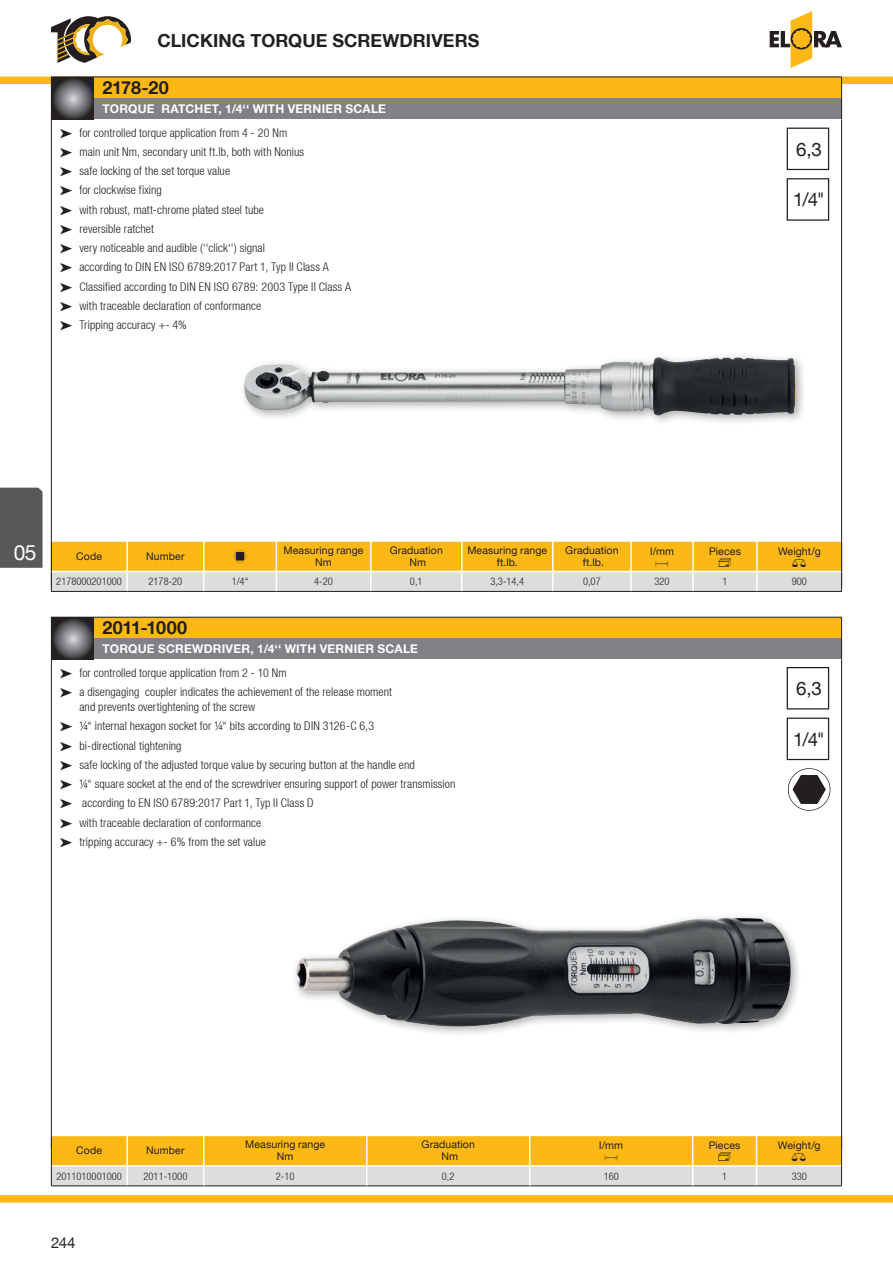
<style>
.page{position:relative;width:893px;height:1263px;background:#fff}
.page>*{position:absolute;margin:0;border:0;box-sizing:border-box;transform-origin:0 0}
.t1{font:21px "Helvetica Neue LT";color:#fff}
.t2{font:18.75px "Helvetica Neue LT";color:#231f20}
.t3{font:700 18px "Helvetica Neue LT";color:#231f20}
.t4{font:15px "Helvetica Neue LT";color:#231f20}
.t5{font:300 condensed 12px/19.2px "Helvetica Neue LT";letter-spacing:.01em;color:#231f20}
.t6{font:700 12px "Helvetica Neue LT";letter-spacing:.02em;color:#fff}
.t7{font:10.5px/12px "Helvetica Neue LT";letter-spacing:.01em;color:#231f20;text-align:center}
.t8{font:300 condensed 10.5px "Helvetica Neue LT";color:#231f20}
.t9{font:10.5px "elopikto 2013";color:#231f20}
.t10{font:10.5px "Tooltime";color:#231f20}
</style>
<div class="page">
<div style="left:0;top:1195px;width:893px;height:7px;background:#fcb814"></div>
<div style="left:0;top:77px;width:893px;height:7px;background:#fcb814"></div>
<svg style="left:770px;top:11px;width:72px;height:57px"></svg>
<svg style="left:51px;top:16px;width:80px;height:47px"></svg>
<div style="left:0;top:488px;width:43px;height:80px;background:#57585a"></div>
<div style="left:94px;top:617px;width:748px;height:21px;background:#fcb814"></div>
<div style="left:94px;top:638px;width:748px;height:22px;background:#808285"></div>
<hr style="left:51px;top:617px;width:43px;height:1px;background:#231f20">
<svg style="left:51px;top:618px;width:1px;height:42px"></svg>
<hr style="left:94px;top:617px;width:748px;height:1px;background:#231f20">
<svg style="left:841px;top:617px;width:1px;height:43px"></svg>
<hr style="left:841px;top:660px;width:1px;height:489px;background:#231f20">
<hr style="left:51px;top:660px;width:1px;height:489px;background:#231f20">
<svg style="left:52px;top:618px;width:42px;height:42px;background:#58585a"></svg>
<svg style="left:51px;top:1136px;width:791px;height:50px;background:#edc669"></svg>
<div style="left:94px;top:77px;width:748px;height:21px;background:#fcb814"></div>
<div style="left:94px;top:98px;width:748px;height:21px;background:#808285"></div>
<svg style="left:51px;top:77px;width:1px;height:42px"></svg>
<hr style="left:94px;top:77px;width:748px;height:1px;background:#231f20">
<svg style="left:841px;top:77px;width:1px;height:42px"></svg>
<hr style="left:841px;top:119px;width:1px;height:468px;background:#231f20">
<hr style="left:51px;top:119px;width:1px;height:468px;background:#231f20">
<svg style="left:52px;top:77px;width:42px;height:42px;background:#58585a"></svg>
<hr style="left:51px;top:591px;width:76px;height:1px;background:#231f20">
<hr style="left:127px;top:591px;width:77px;height:1px;background:#231f20">
<hr style="left:204px;top:591px;width:72px;height:1px;background:#231f20">
<hr style="left:276px;top:591px;width:95px;height:1px;background:#231f20">
<hr style="left:371px;top:591px;width:91px;height:1px;background:#231f20">
<hr style="left:462px;top:591px;width:91px;height:1px;background:#231f20">
<hr style="left:553px;top:591px;width:78px;height:1px;background:#231f20">
<hr style="left:631px;top:591px;width:62px;height:1px;background:#231f20">
<hr style="left:693px;top:591px;width:64px;height:1px;background:#231f20">
<hr style="left:757px;top:591px;width:85px;height:1px;background:#231f20">
<svg style="left:51px;top:542px;width:791px;height:49px;background:#eec86a"></svg>
<div style="left:787px;top:718px;width:42px;height:42px;border:1px solid #231f20"></div>
<div style="left:787px;top:667px;width:42px;height:42px;border:1px solid #231f20"></div>
<div style="left:291px;top:913px;width:511px;height:125px;background:#231f20;opacity:.35"></div>
<img style="left:295px;top:918px;width:496px;height:109px">
<div style="left:787px;top:178px;width:42px;height:43px;border:1px solid #231f20"></div>
<div style="left:787px;top:128px;width:42px;height:42px;border:1px solid #231f20"></div>
<div style="left:239px;top:352px;width:568px;height:74px;background:#231f20;opacity:.35"></div>
<img style="left:243px;top:358px;width:553px;height:58px">
<svg style="left:788px;top:768px;width:42px;height:43px"></svg>
<h3 class="t3" style="left:157px;top:30px;width:324px">CLICKING TORQUE SCREWDRIVERS</h3>
<h3 class="t3" style="left:102px;top:76px;width:68px">2178-20</h3>
<p class="t6" style="left:102px;top:101px;width:285px">TORQUE RATCHET, 1/4‘‘ WITH VERNIER SCALE</p>
<p class="t5" style="left:79px;top:123px;width:273px">for controlled torque application from 4 - 20 Nm<br>main unit Nm, secondary unit ft.lb, both with Nonius<br>safe locking of the set torque value<br>for clockwise fixing<br>with robust, matt-chrome plated steel tube<br>reversible ratchet<br>very noticeable and audible (‘‘click‘‘) signal<br>according to DIN EN ISO 6789:2017 Part 1, Typ II Class A Classified according to DIN EN ISO 6789: 2003 Type II Class A with traceable declaration of conformance<br>Tripping accuracy +- 4%</p>
<h2 class="t2" style="left:796px;top:138px;width:27px">6,3</h2>
<h2 class="t2" style="left:793px;top:188px;width:33px">1/4"</h2>
<h1 class="t1" style="left:14px;top:540px;width:24px">05</h1>
<p class="t7" style="left:76px;top:550px;width:27px">Code</p>
<p class="t7" style="left:146px;top:550px;width:40px">Number</p>
<p class="t7" style="left:284px;top:544px;width:81px">Measuring range<br>Nm</p>
<p class="t7" style="left:390px;top:544px;width:55px">Graduation<br>Nm</p>
<p class="t7" style="left:467px;top:544px;width:81px">Measuring range ft.lb.</p>
<p class="t7" style="left:565px;top:544px;width:55px">Graduation ft.lb.</p>
<p class="t7" style="left:650px;top:545px;width:25px">l/mm</p>
<p class="t10" style="left:655px;top:558px;width:15px">T</p>
<p class="t7" style="left:709px;top:545px;width:33px">Pieces</p>
<p class="t9" style="left:719px;top:557px;width:14px">U</p>
<p class="t7" style="left:778px;top:545px;width:44px">Weight/g</p>
<p class="t9" style="left:792px;top:557px;width:16px">V</p>
<p class="t8" style="left:56px;top:576px;width:67px">2178000201000</p>
<p class="t8" style="left:149px;top:576px;width:35px">2178-20</p>
<p class="t8" style="left:232px;top:576px;width:18px">1/4“</p>
<p class="t8" style="left:314px;top:576px;width:20px">4-20</p>
<p class="t8" style="left:410px;top:576px;width:14px">0,1</p>
<p class="t8" style="left:490px;top:576px;width:35px">3,3-14,4</p>
<p class="t8" style="left:583px;top:576px;width:19px">0,07</p>
<p class="t8" style="left:654px;top:576px;width:17px">320</p>
<p class="t8" style="left:722px;top:576px;width:7px">1</p>
<p class="t8" style="left:792px;top:576px;width:17px">900</p>
<h3 class="t3" style="left:102px;top:617px;width:86px">2011-1000</h3>
<p class="t6" style="left:102px;top:641px;width:317px">TORQUE SCREWDRIVER, 1/4‘‘ WITH VERNIER SCALE</p>
<p class="t5" style="left:79px;top:663px;width:314px">for controlled torque application from 2 - 10 Nm<br>a disengaging coupler indicates the achievement of the release moment</p>
<p class="t5" style="left:79px;top:697px;width:378px">and prevents overtightening of the screw<br>¼“ internal hexagon socket for ¼“ bits according to DIN 3126-C 6,3<br>bi-directional tightening<br>safe locking of the adjusted torque value by securing button at the handle end<br>¼“ square socket at the end of the screwdriver ensuring support of power transmission according to EN ISO 6789:2017 Part 1, Typ II Class D<br>with traceable declaration of conformance<br>tripping accuracy +- 6% from the set value</p>
<h2 class="t2" style="left:796px;top:677px;width:27px">6,3</h2>
<h2 class="t2" style="left:793px;top:728px;width:33px">1/4"</h2>
<p class="t7" style="left:76px;top:1144px;width:27px">Code</p>
<p class="t7" style="left:146px;top:1144px;width:40px">Number</p>
<p class="t7" style="left:245px;top:1138px;width:81px">Measuring range<br>Nm</p>
<p class="t7" style="left:422px;top:1138px;width:55px">Graduation<br>Nm</p>
<p class="t7" style="left:599px;top:1139px;width:25px">l/mm</p>
<p class="t10" style="left:605px;top:1152px;width:15px">T</p>
<p class="t7" style="left:709px;top:1139px;width:33px">Pieces</p>
<p class="t9" style="left:718px;top:1151px;width:14px">U</p>
<p class="t7" style="left:778px;top:1139px;width:44px">Weight/g</p>
<p class="t9" style="left:792px;top:1151px;width:16px">V</p>
<p class="t8" style="left:56px;top:1170px;width:67px">2011010001000</p>
<p class="t8" style="left:144px;top:1170px;width:45px">2011-1000</p>
<p class="t8" style="left:276px;top:1170px;width:20px">2-10</p>
<p class="t8" style="left:442px;top:1170px;width:14px">0,2</p>
<p class="t8" style="left:604px;top:1170px;width:17px">160</p>
<p class="t8" style="left:722px;top:1170px;width:7px">1</p>
<p class="t8" style="left:792px;top:1170px;width:17px">330</p>
<p class="t4" style="left:51px;top:1234px;width:26px">244</p>
</div>
